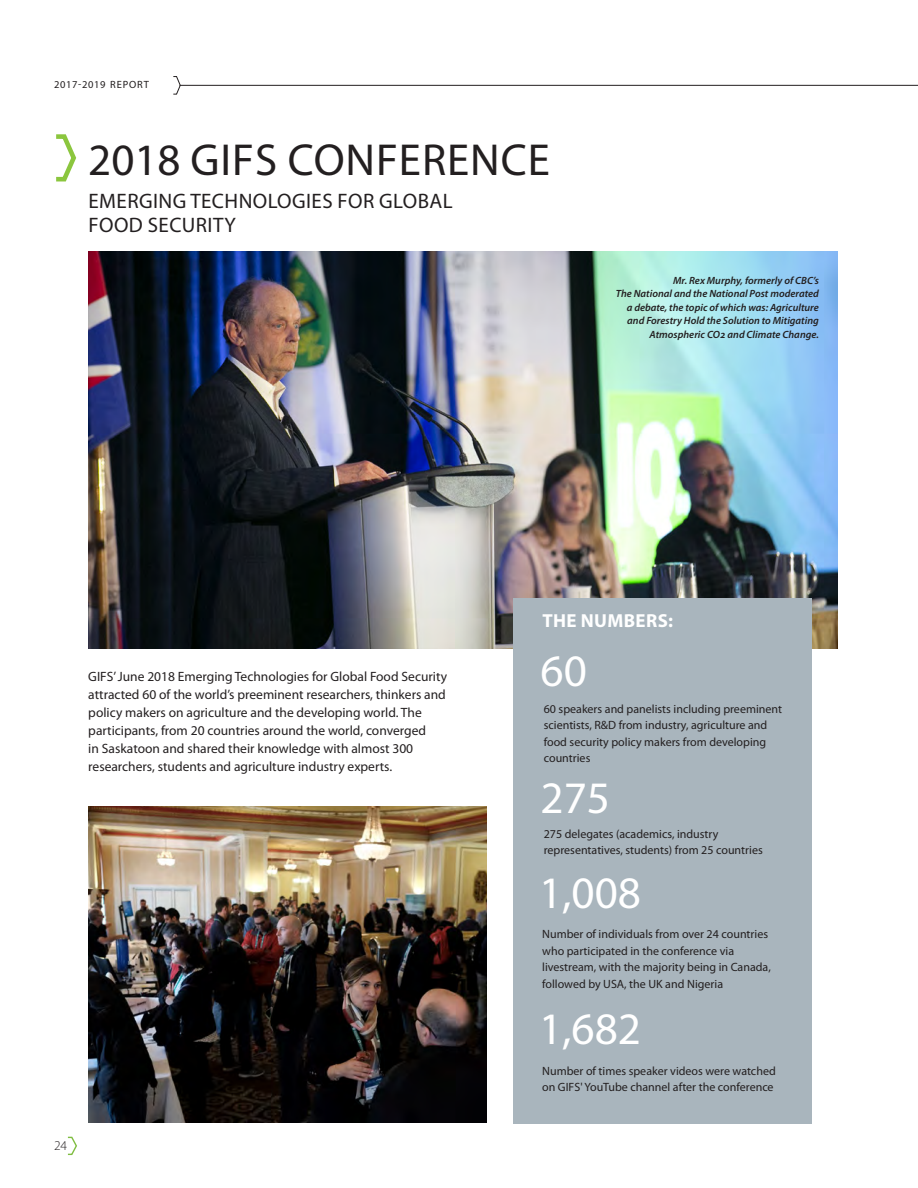
<style>
.page{position:relative;width:918px;height:1188px;background:#fff}
.page>*{position:absolute;margin:0;border:0;box-sizing:border-box;transform-origin:0 0}
.t1{font:45.15px/95.1px "Myriad Pro";color:#fff}
.t2{font:45px "Myriad Pro";letter-spacing:.02em;color:#231f20}
.t3{font:21px/24px "Myriad Pro";letter-spacing:.02em;color:#231f20}
.t4{font:700 18.9px "Myriad Pro";letter-spacing:.02em;color:#fff}
.t5{font:13.5px/18px "Myriad Pro";color:#231f20}
.t6{font:300 13.5px "Myriad Pro";color:#231f20}
.t7{font:12px/16.5px "Myriad Pro";color:#231f20}
.t8{font:italic 600 10.5px/13.5px "Myriad Pro";color:#231f20;text-align:right}
.t9{font:10.5px "Myriad Pro";letter-spacing:.06em;color:#231f20}
</style>
<div class="page">
<hr style="left:180px;top:85px;width:738px;height:1px;background:#231f20">
<svg style="left:173px;top:76px;width:8px;height:19px"></svg>
<svg style="left:56px;top:134px;width:21px;height:48px"></svg>
<img style="left:88px;top:251px;width:750px;height:397px">
<img style="left:88px;top:807px;width:399px;height:315px">
<div style="left:514px;top:598px;width:298px;height:526px;background:#a9b5bd"></div>
<svg style="left:67px;top:1136px;width:10px;height:20px"></svg>
<p class="t9" style="left:54px;top:78px;width:97px">2017-2019 REPORT</p>
<h2 class="t2" style="left:88px;top:132px;width:463px">2018 GIFS CONFERENCE</h2>
<h3 class="t3" style="left:89px;top:189px;width:366px">EMERGING TECHNOLOGIES FOR GLOBAL<br>FOOD SECURITY</h3>
<p class="t8" style="left:616px;top:273px;width:205px">Mr. Rex Murphy, formerly of CBC’s<br>The National and the National Post moderated a debate, the topic of which was: Agriculture and Forestry Hold the Solution to Mitigating Atmospheric CO2 and Climate Change.</p>
<p class="t5" style="left:88px;top:668px;width:360px">GIFS’ June 2018 Emerging Technologies for Global Food Security attracted 60 of the world’s preeminent researchers, thinkers and policy makers on agriculture and the developing world. The participants, from 20 countries around the world, converged<br>in Saskatoon and shared their knowledge with almost 300 researchers, students and agriculture industry experts.</p>
<p class="t6" style="left:54px;top:1138px;width:15px">24</p>
<h3 class="t4" style="left:542px;top:608px;width:132px">THE NUMBERS:</h3>
<h1 class="t1" style="left:541px;top:623px;width:48px">60</h1>
<p class="t7" style="left:544px;top:700px;width:240px">60 speakers and panelists including preeminent scientists, R&amp;D from industry, agriculture and food security policy makers from developing countries</p>
<h1 class="t1" style="left:539px;top:749px;width:104px">275<br>1,008</h1>
<p class="t7" style="left:544px;top:825px;width:220px">275 delegates (academics, industry representatives, students) from 25 countries</p>
<p class="t7" style="left:542px;top:926px;width:230px">Number of individuals from over 24 countries who participated in the conference via livestream, with the majority being in Canada, followed by USA, the UK and Nigeria</p>
<h1 class="t1" style="left:539px;top:981px;width:104px">1,682</h1>
<p class="t7" style="left:542px;top:1062px;width:235px">Number of times speaker videos were watched on GIFS' YouTube channel after the conference</p>
</div>
